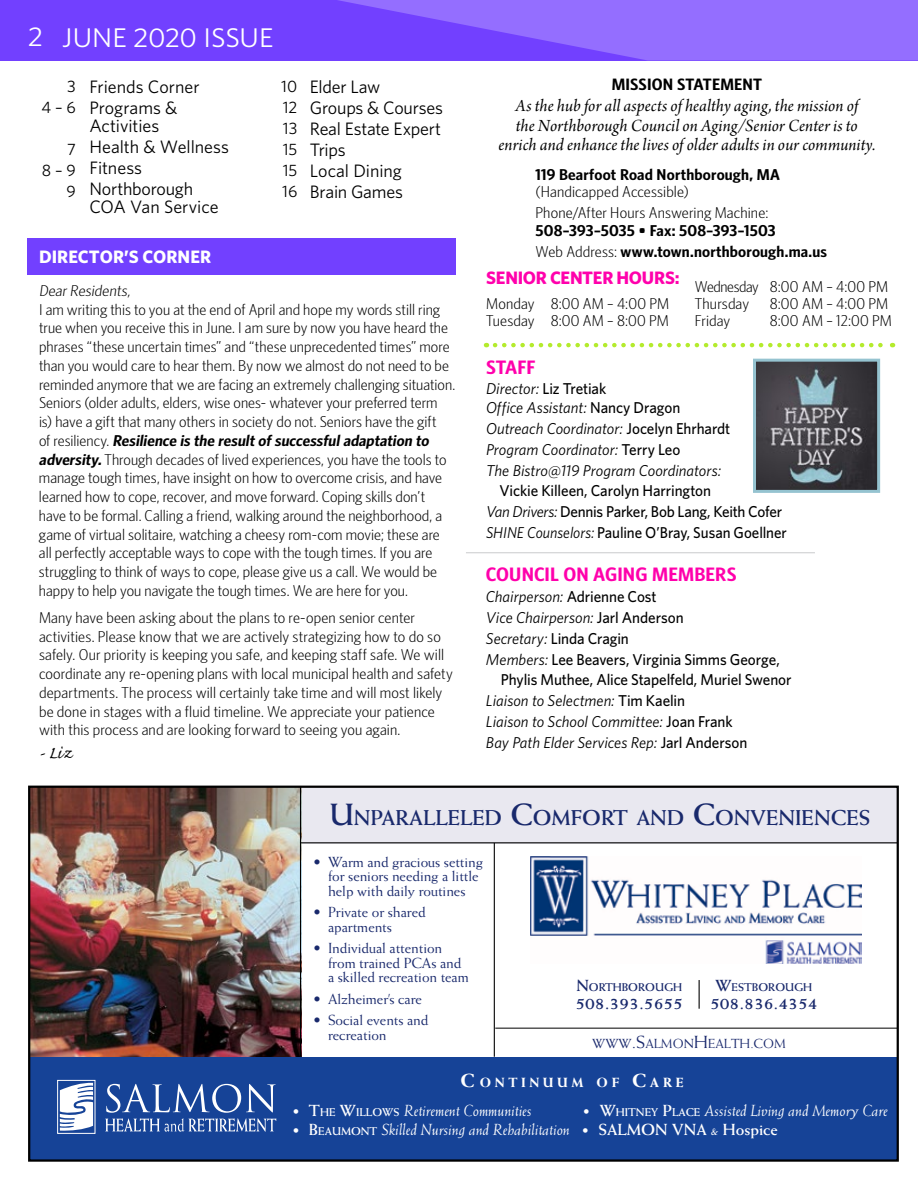
<style>
.page{position:relative;width:918px;height:1188px;background:#fff}
.page>*{position:absolute;margin:0;border:0;box-sizing:border-box;transform-origin:0 0}
.t1{font:27px "Whitney";letter-spacing:-.01em;color:#fff;scale:1.05 1}
.t2{font:700 21.6px "Weiss";color:#19296c}
.t3{font:21px "Caflisch Script Web";color:#000}
.t4{font:600 19.5px "Whitney Condensed";letter-spacing:.005em;color:#ff00ac;scale:1.18 1}
.t5{font:18px/19.5px "Arno Pro Italic Subhead";letter-spacing:.005em;color:#000;text-align:center}
.t6{font:18px/21px "Whitney";letter-spacing:-.005em;color:#000}
.t7{font:700 18px "Whitney";letter-spacing:-.015em;color:#ff00ac}
.t8{font:700 18px "Whitney";letter-spacing:.005em;color:#fff}
.t9{font:700 17.55px "Weiss";color:#19296c}
.t10{font:16.5px/21px "Whitney";letter-spacing:.005em;color:#000;text-align:right}
.t11{font:600 16.5px "Whitney Condensed";letter-spacing:.005em;color:#000;scale:1.18 1}
.t12{font:italic 16.2px "Weiss";color:#fff}
.t13{font:300 15.75px/18.8px "Whitney Condensed";letter-spacing:.005em;color:#000;scale:1.18 1}
.t14{font:500 15.75px/21px "Whitney";letter-spacing:-.01em;color:#000;scale:.96 1}
.t15{font:italic 15.75px/21px "Whitney";color:#000}
.t16{font:600 15.75px/21px "Whitney Condensed";letter-spacing:.01em;color:#000;scale:1.18 1}
.t17{font:300 15.75px/17.2px "Whitney Condensed";letter-spacing:.005em;color:#000;scale:1.15 1}
.t18{font:14.7px/14.7px "Weiss";letter-spacing:-.005em;color:#19296c}
.t19{font:800 13.35px "Weiss";letter-spacing:.27em;color:#fff}
.t20{font:13.2px "Weiss";color:#19286c}
.t21{font:700 11.25px "Weiss";color:#19296c}
.s1{font-weight:300}
.s2{font-weight:600;font-style:italic}
.s3{font-weight:500;font-style:normal}
.s4{font-weight:400;font-style:italic}
.s5{font-size:30.75px}
.s6{font-size:16.2px}
.s7{font-size:17.55px}
.s8{font-size:19.05px}
.s9{font-style:inherit}
.s10{font-style:normal;font-size:13.2px}
.s11{font-weight:700;font-style:normal}
.s12{font-weight:700;font-style:normal;font-size:11.25px}
</style>
<div class="page">
<div style="left:0;top:0;width:918px;height:60px;background:#7240ff"></div>
<svg style="left:338px;top:0;width:580px;height:60px"></svg>
<div style="left:27px;top:239px;width:429px;height:36px;background:#7240ff"></div>
<hr style="left:466px;top:552px;width:349px;height:1px;background:#c9cacc">
<svg style="left:495px;top:343px;width:398px;height:4px"></svg>
<img style="left:31px;top:789px;width:865px;height:370px">
<img style="left:530px;top:857px;width:331px;height:107px">
<div style="left:28px;top:786px;width:871px;height:376px;border:2px solid #000"></div>
<img style="left:757px;top:363px;width:119px;height:126px">
<div style="left:753px;top:359px;width:127px;height:134px;border:3px solid #95c3d0"></div>
<h1 class="t1" style="left:28px;top:22px;width:235px">2 JUNE 2020 ISSUE</h1>
<p class="t10" style="left:281px;top:75px;width:18px;text-align:justify">10<br>12<br>13<br>15<br>15<br>16</p>
<p class="t11" style="left:612px;top:75px;width:129px">MISSION STATEMENT</p>
<p class="t6" style="left:89px;top:76px;width:112px">Friends Corner<br>Programs &amp;</p>
<p class="t6" style="left:89px;top:115px;width:141px">Activities<br>Health &amp; Wellness<br>Fitness<br>Northborough</p>
<p class="t6" style="left:89px;top:196px;width:131px">COA Van Service</p>
<p class="t6" style="left:310px;top:76px;width:135px">Elder Law<br>Groups &amp; Courses<br>Real Estate Expert<br>Trips<br>Local Dining<br>Brain Games</p>
<p class="t10" style="left:41px;top:75px;width:36px">3<br>4 – 6</p>
<p class="t10" style="left:42px;top:138px;width:36px">7<br>8 – 9<br>9</p>
<p class="t5" style="left:498px;top:97px;width:378px">As the hub for all aspects of healthy aging, the mission of<br>the Northborough Council on Aging/Senior Center is to enrich and enhance the lives of older adults in our community.</p>
<p class="t16" style="left:536px;top:164px;width:209px">119 Bearfoot Road Northborough, MA</p>
<p class="t13" style="left:536px;top:181px;width:199px;line-height:21px">(Handicapped Accessible)<br>Phone/After Hours Answering Machine:</p>
<p class="t16" style="left:536px;top:219px;width:249px">508–393–5035 • Fax: 508–393–1503<br><span class="s1">Web Address:</span> www.town.northborough.ma.us</p>
<p class="t13" style="left:486px;top:294px;width:157px;line-height:17.2px">Monday 8:00 AM – 4:00 PM<br>Tuesday 8:00 AM – 8:00 PM</p>
<p class="t8" style="left:39px;top:246px;width:174px">DIRECTOR’S CORNER</p>
<p class="t13" style="left:39px;top:281px;width:354px">Dear Residents,<br>I am writing this to you at the end of April and hope my words still ring true when you receive this in June. I am sure by now you have heard the phrases “these uncertain times” and “these unprecedented times” more than you would care to hear them. By now we almost do not need to be reminded anymore that we are facing an extremely challenging situation.<br>Seniors (older adults, elders, wise ones- whatever your preferred term<br>is) have a gift that many others in society do not. Seniors have the gift<br>of re silienc y. <span class="s2">Resilience is the result ofsuccessfuladaptation to adversity.</span>Through decades of lived experiences, you have the tools to manage tough times, have insight on how to overcome crisis, and have learned how to cope, recover, and move forward. Coping skills don’t have to be formal. Calling a friend, walking around the neighborhood, a game of virtual solitaire, watching a cheesy rom-com movie; these are all perfectly acceptable ways to cope with the tough times. If you are struggling to think of ways to cope, please give us a call. We would be happy to help you navigate the tough times. We are here for you.</p>
<p class="t13" style="left:39px;top:608px;width:352px">Many have been asking about the plans to re-open senior center activities. Please know that we are actively strategizing how to do so safely. Our priority is keeping you safe, and keeping staff safe. We will coordinate any re-opening plans with local municipal health and safety departments. The process will certainly take time and will most likely be done in stages with a fluid timeline. We appreciate your patience with this process and are looking forward to seeing you again.</p>
<h3 class="t3" style="left:39px;top:742px;width:34px">- Liz</h3>
<p class="t7" style="left:486px;top:267px;width:195px">SENIOR CENTER HOURS:</p>
<p class="t17" style="left:695px;top:277px;width:170px">Wednesday 8:00 AM – 4:00 PM<br>Thursday</p>
<p class="t13" style="left:770px;top:294px;width:102px">8:00 AM – 4:00 PM</p>
<p class="t13" style="left:695px;top:311px;width:32px">Friday</p>
<p class="t13" style="left:770px;top:311px;width:105px">8:00 AM – 12:00 PM</p>
<p class="t4" style="left:486px;top:356px;width:43px">STAFF</p>
<p class="t15" style="left:486px;top:378px;width:196px;line-height:19.5px">Director: <span class="s3">Liz Tretiak<br></span>Office Assistant: <span class="s3">Nancy Dragon</span></p>
<p class="t15" style="left:486px;top:418px;width:246px">Outreach Coordinator: <span class="s3">Jocelyn Ehrhardt<br></span>Program Coordinator: <span class="s3">Terry Leo<br></span>The Bistro@119 Program Coordinators:</p>
<p class="t14" style="left:486px;top:479px;width:315px;text-indent:14px">Vickie Killeen, Carolyn Harrington<br><span class="s4">Van Drivers:</span> Dennis Parker, Bob Lang, Keith Cofer<br><span class="s4">SHINE Counselors:</span> Pauline O’Bray, Susan Goellner</p>
<p class="t4" style="left:486px;top:563px;width:214px">COUNCIL ON AGING MEMBERS</p>
<p class="t14" style="left:486px;top:586px;width:308px"><span class="s4">Chairperson:</span> Adrienne Cost<br><span class="s4">Vice Chairperson:</span> Jarl Anderson<br><span class="s4">Secretary:</span> Linda Cragin<br><span class="s4">Members:</span> Lee Beavers, Virginia Simms George,</p>
<p class="t14" style="left:486px;top:668px;width:320px;text-indent:15px">Phylis Muthee, Alice Stapelfeld, Muriel Swenor <span class="s4">Liaison to Selectmen:</span> Tim Kaelin<br><span class="s4">Liaison to School Committee:</span> Joan Frank<br><span class="s4">Bay Path Elder Services Rep:</span> Jarl Anderson</p>
<h2 class="t2" style="left:329px;top:804px;width:542px"><span class="s5">U</span>NPARALLELED <span class="s5">C</span>OMFORT AND <span class="s5">C</span>ONVENIENCES</h2>
<p class="t18" style="left:328px;top:854px;width:157px;text-indent:-15px">• Warm and gracious setting for seniors needing a little help with daily routines</p>
<p class="t18" style="left:328px;top:905px;width:99px;text-indent:-15px">• Private or shared apartments</p>
<p class="t18" style="left:328px;top:941px;width:142px;text-indent:-15px">• Individual attention from trained PCAs and a skilled recreation team</p>
<p class="t18" style="left:313px;top:991px;width:110px">• Alzheimer’s care</p>
<p class="t18" style="left:328px;top:1012px;width:102px;text-indent:-15px">• Social events and recreation</p>
<p class="t21" style="left:576px;top:981px;width:107px"><span class="s6">N</span>ORTHBOROUGH</p>
<p class="t9" style="left:575px;top:992px;width:109px">508.393.5655</p>
<p class="t21" style="left:716px;top:981px;width:98px"><span class="s6">W</span>ESTBOROUGH</p>
<p class="t9" style="left:710px;top:992px;width:109px">508.836.4354</p>
<p class="t20" style="left:592px;top:1036px;width:195px">WWW<span class="s7">.S</span>ALMON<span class="s7">H</span>EALTH.COM</p>
<p class="t19" style="left:460px;top:1075px;width:224px"><span class="s8">C</span> <span class="s9">O N T</span> INUUM OF <span class="s8">C</span>ARE</p>
<p class="t12" style="left:293px;top:1101px;width:241px"><span class="s10">•</span> <span class="s11">T</span><span class="s12">HE</span> <span class="s11">W</span><span class="s12">ILLOWS</span> Retirement Communities</p>
<p class="t12" style="left:583px;top:1101px;width:306px"><span class="s10">•</span> <span class="s11">W</span><span class="s12">HITNEY</span> <span class="s11">P</span><span class="s12">LACE</span> Assisted Living and Memory Care</p>
<p class="t12" style="left:293px;top:1120px;width:487px"><span class="s10">•</span> <span class="s11">B</span><span class="s12">EAUMONT</span> Skilled Nursing and Rehabilitation <span class="s10">•</span> <span class="s11">SALMON VNA</span> &amp; <span class="s11">Hospice</span></p>
</div>
